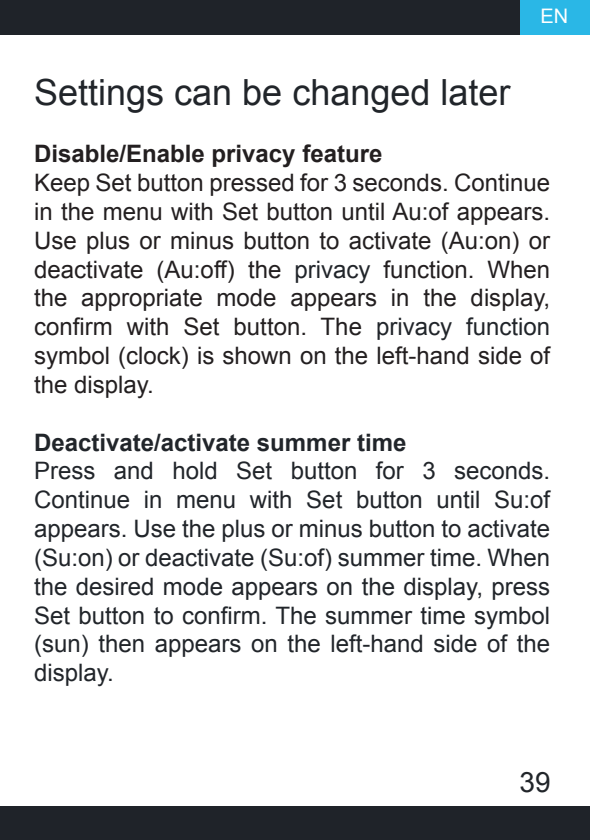
<style>
.page{position:relative;width:590px;height:840px;background:#fff}
.page>*{position:absolute;margin:0;border:0;box-sizing:border-box;transform-origin:0 0}
.t1{font:36px "Arial";color:#21252a}
.t2{font:28px "Arial";color:#21252a}
.t3{font:24px/28.8px "Arial";color:#231f20;text-align:justify}
.t4{font:24px/28.8px "Arial";color:#21252a;text-align:justify}
.t5{font:700 24px "Arial";color:#21252a}
.t6{font:700 24px "Arial";color:#231f20}
.t7{font:20px "Arial";color:#fff}
.s1{color:#21252a}
</style>
<div class="page">
<div style="left:0;top:0;width:590px;height:34px;background:#1f2329"></div>
<div style="left:520px;top:0;width:70px;height:34px;background:#2ab7e6"></div>
<div style="left:0;top:806px;width:590px;height:33px;background:#1f2329"></div>
<p class="t7" style="left:540px;top:3px;width:29px">EN</p>
<h1 class="t1" style="left:34px;top:68px;width:478px">Settings can be changed later</h1>
<p class="t6" style="left:34px;top:138px;width:350px">Disable/Enable privacy feature</p>
<p class="t3" style="left:34px;top:168px;width:517px">Keep Set button pressed for 3 seconds. Continue in the menu with Set button until Au:of appears.<br>Use plus or minus button to activate (Au:on) or deactivate (Au:off) the <span class="s1">privacy</span> function. When the appropriate mode appears in the display, confirm with Set button. The <span class="s1">privacy function </span>symbol (clock) is shown on the left-hand side of the display.</p>
<p class="t5" style="left:34px;top:426px;width:374px">Deactivate/activate summer time</p>
<p class="t4" style="left:34px;top:456px;width:517px">Press and hold Set button for 3 seconds.<br>Continue in menu with Set button until Su:of appears. Use the plus or minus button to activate (Su:on) or deactivate (Su:of) summer time. When the desired mode appears on the display, press Set button to confirm. The summer time symbol (sun) then appears on the left-hand side of the display.</p>
<p class="t2" style="left:519px;top:763px;width:33px">39</p>
</div>
